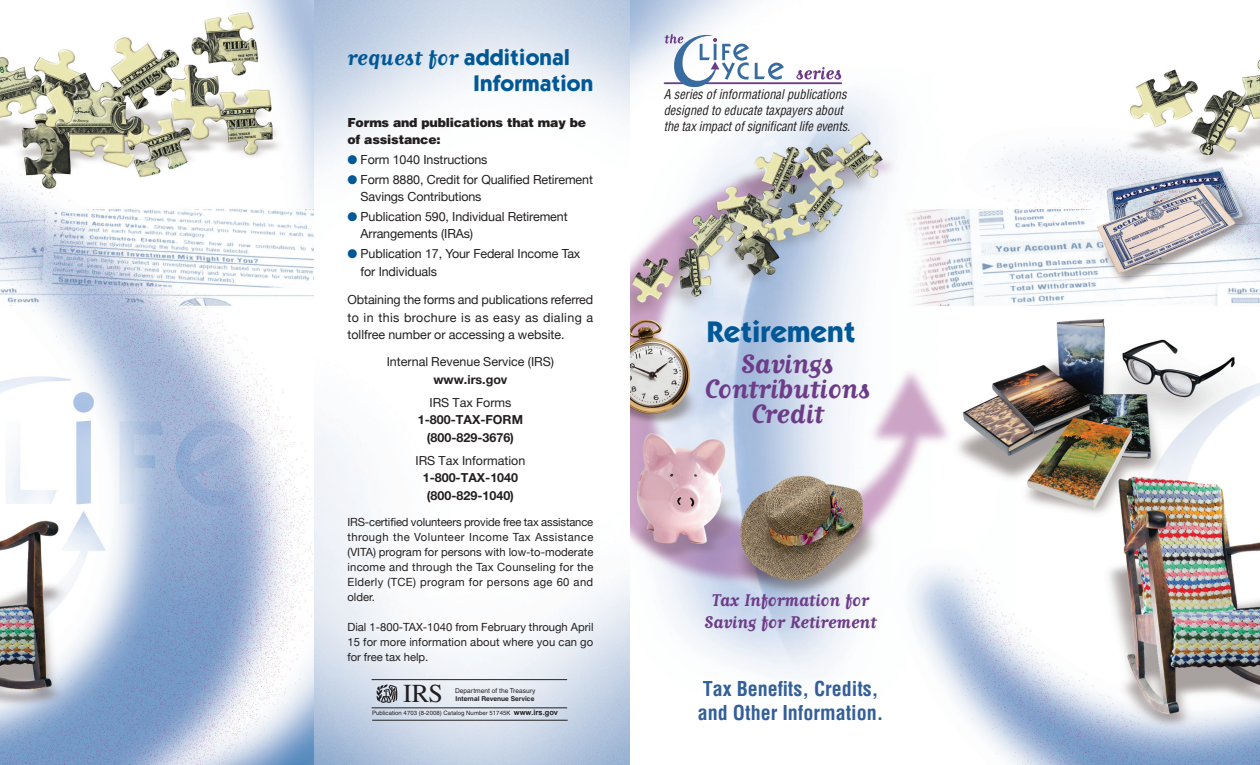
<style>
.page{position:relative;width:1260px;height:765px;background:#fff}
.page>*{position:absolute;margin:0;border:0;box-sizing:border-box;transform-origin:0 0}
.t1{font:700 31.25px/25px "Matrix Script";color:#6d3c88;text-align:center}
.t2{font:700 30px "Itc Kabel";color:#015896}
.t3{font:25.88px "Times";color:#231f20}
.t4{font:700 25px "Matrix Script";letter-spacing:.01em;color:#015896}
.t5{font:700 22.5px "Itc Kabel";letter-spacing:.01em;color:#015896}
.t6{font:700 condensed 20px/24px "Helvetica";color:#335f9a}
.t7{font:700 20px/22.5px "Matrix Script";color:#6d3c88;text-align:center}
.t8{font:italic condensed 13.12px "Helvetica";color:#231f20;scale:.95 1}
.t9{font:12.5px/17.5px "Helvetica Neue";letter-spacing:-.01em;color:#231f20}
.t10{font:700 12.5px "Helvetica Neue";color:#231f20}
.t11{font:12.5px "Helvetica Neue";color:#231f20}
.t12{font:900 12.5px/17.5px "Helvetica";letter-spacing:-.015em;color:#231f20}
.t13{font:11.25px/15px "Helvetica Neue";letter-spacing:.01em;color:#231f20;text-align:justify}
.t14{font:6.62px/7.2px "Helvetica";color:#231f20}
.t15{font:6px "Helvetica";letter-spacing:.005em;color:#231f20}
.s1{font-family:"Itc Kabel";font-size:22.5px}
.s2{color:#015896}
.s3{font-weight:700}
.s4{font-family:"Arial";font-weight:700;font-size:7.5px}
</style>
<div class="page">
<img style="left:314px;top:0;width:316px;height:765px">
<img style="left:630px;top:0;width:630px;height:765px">
<hr style="left:664px;top:82px;width:178px;height:2px;background:#6d3c88">
<svg style="left:796px;top:67px;width:45px;height:13px"></svg>
<svg style="left:665px;top:32px;width:84px;height:57px"></svg>
<svg style="left:755px;top:63px;width:29px;height:17px"></svg>
<svg style="left:377px;top:685px;width:20px;height:18px"></svg>
<hr style="left:372px;top:679px;width:195px;height:1px;background:#231f20">
<hr style="left:372px;top:708px;width:195px;height:1px;background:#231f20">
<hr style="left:372px;top:720px;width:196px;height:1px;background:#231f20">
<img style="left:0;top:0;width:314px;height:765px">
<p class="t4" style="left:348px;top:45px;width:224px">request for <span class="s1">additional</span></p>
<p class="t5" style="left:474px;top:69px;width:121px">Information</p>
<p class="t12" style="left:348px;top:113px;width:240px">Forms and publications that may be of assistance:</p>
<p class="t9" style="left:348px;top:151px;width:141px"><span class="s2">●</span> Form 1040 Instructions</p>
<p class="t9" style="left:361px;top:170px;width:234px;text-indent:-13px"><span class="s2">●</span> Form 8880, Credit for Qualified Retirement<br>Savings Contributions</p>
<p class="t9" style="left:361px;top:208px;width:209px;text-indent:-13px"><span class="s2">●</span> Publication 590, Individual Retirement<br>Arrangements (IRAs)</p>
<p class="t9" style="left:361px;top:245px;width:221px;text-indent:-13px"><span class="s2">●</span> Publication 17, Your Federal Income Tax for Individuals</p>
<p class="t9" style="left:347px;top:291px;width:247px;text-align:justify">Obtaining the forms and publications referred to in this brochure is as easy as dialing a tollfree number or accessing a website.</p>
<p class="t11" style="left:387px;top:354px;width:169px">Internal Revenue Service (IRS)</p>
<p class="t10" style="left:433px;top:371px;width:76px">www.irs.gov</p>
<p class="t11" style="left:429px;top:395px;width:83px">IRS Tax Forms</p>
<p class="t10" style="left:418px;top:412px;width:107px">1-800-TAX-FORM</p>
<p class="t10" style="left:427px;top:430px;width:89px">(800-829-3676)</p>
<p class="t11" style="left:415px;top:453px;width:111px">IRS Tax Information</p>
<p class="t10" style="left:423px;top:470px;width:97px">1-800-TAX-1040</p>
<p class="t10" style="left:427px;top:488px;width:89px">(800-829-1040)</p>
<p class="t13" style="left:348px;top:515px;width:247px">IRS-certified volunteers provide free tax assistance through the Volunteer Income Tax Assistance (VITA) program for persons with low-to-moderate income and through the Tax Counseling for the Elderly (TCE) program for persons age 60 and older.</p>
<p class="t13" style="left:348px;top:619px;width:248px">Dial 1-800-TAX-1040 from February through April 15 for more information about where you can go for free tax help.</p>
<p class="t3" style="left:403px;top:679px;width:41px">IRS</p>
<p class="t14" style="left:455px;top:687px;width:82px">Department of the Treasury<br><span class="s3">Internal Revenue Service</span></p>
<p class="t15" style="left:372px;top:710px;width:187px">Publication 4703 (8-2008) Catalog Number 51745K <span class="s4">www.irs.gov</span></p>
<p class="t8" style="left:664px;top:86px;width:194px">A series of informational publications</p>
<p class="t8" style="left:664px;top:102px;width:190px">designed to educate taxpayers about</p>
<p class="t8" style="left:664px;top:118px;width:198px">the tax impact of significant life events.</p>
<p class="t2" style="left:707px;top:314px;width:150px">Retirement</p>
<p class="t1" style="left:704px;top:351px;width:167px">Savings<br>Contributions<br>Credit</p>
<p class="t7" style="left:705px;top:588px;width:173px">Tax Information for<br>Saving for Retirement</p>
<p class="t6" style="left:698px;top:677px;width:187px">Tax Benefits, Credits, and Other Information.</p>
</div>
